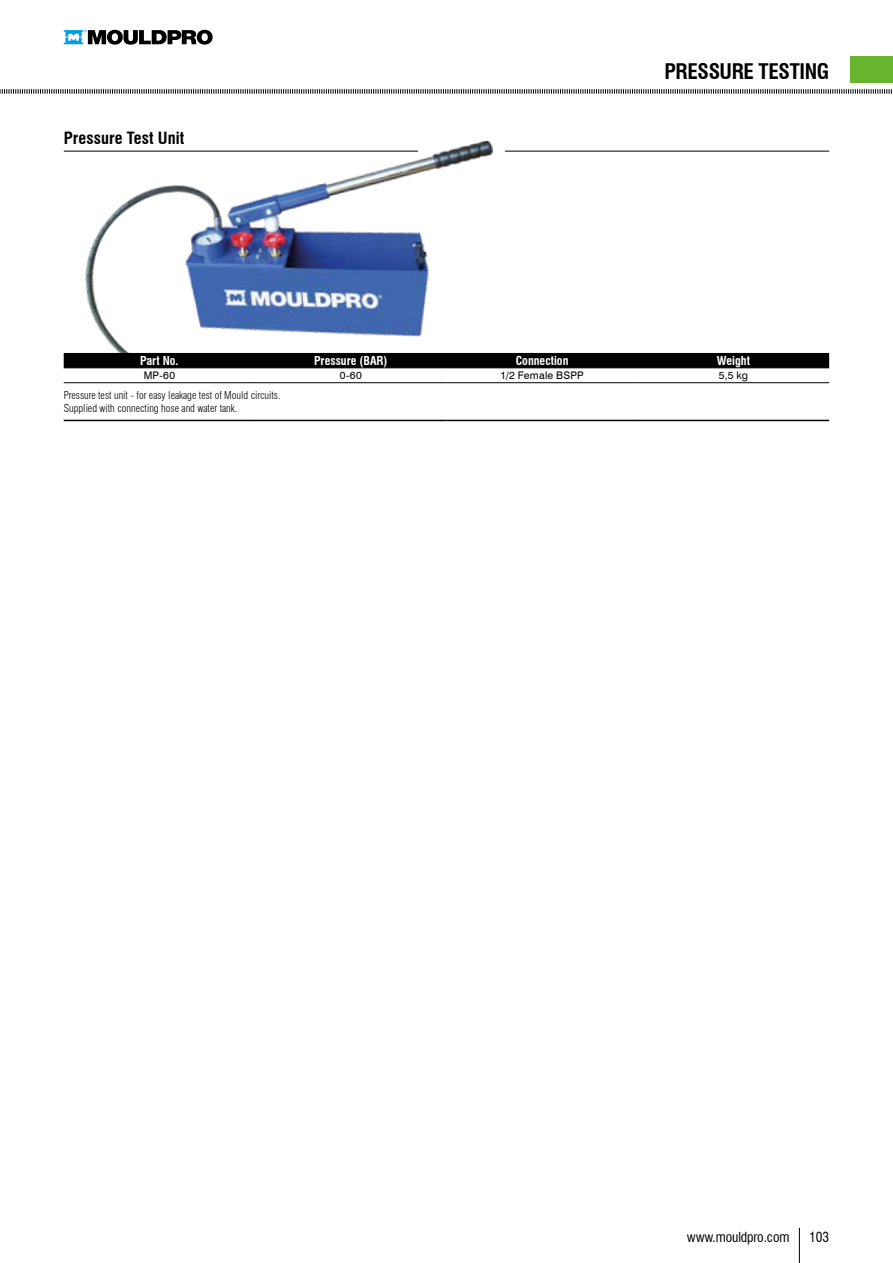
<style>
.page{position:relative;width:893px;height:1263px;background:#fff}
.page>*{position:absolute;margin:0;border:0;box-sizing:border-box;transform-origin:0 0}
.t1{font:700 condensed 21px "Swiss 721 BT";letter-spacing:-.02em;color:#000}
.t2{font:700 condensed 16.5px "Swiss 721 BT";letter-spacing:.005em;color:#000}
.t3{font:condensed 13.5px "Swiss 721 BT";letter-spacing:-.01em;color:#000}
.t4{font:700 condensed 12px "Swiss 721 BT";color:#fff}
.t5{font:300 condensed 10.5px/12.8px "Swiss 721 BT";color:#000}
.t6{font:10.5px "Swiss 721 BT";letter-spacing:.02em;color:#000}
</style>
<div class="page">
<div style="left:850px;top:57px;width:43px;height:26px;background:#69b42e"></div>
<hr style="left:799px;top:1228px;width:1px;height:35px;background:#000">
<svg style="left:0;top:89px;width:892px;height:5px"></svg>
<svg style="left:64px;top:30px;width:149px;height:15px"></svg>
<hr style="left:64px;top:151px;width:765px;height:1px;background:#000">
<img style="left:76px;top:140px;width:435px;height:213px">
<div style="left:64px;top:353px;width:765px;height:15px;background:#000"></div>
<hr style="left:64px;top:420px;width:191px;height:1px;background:#000">
<hr style="left:255px;top:420px;width:191px;height:1px;background:#000">
<hr style="left:446px;top:420px;width:192px;height:1px;background:#000">
<hr style="left:638px;top:420px;width:191px;height:1px;background:#000">
<hr style="left:64px;top:368px;width:191px;height:1px;background:#000">
<hr style="left:255px;top:368px;width:191px;height:1px;background:#000">
<hr style="left:446px;top:368px;width:192px;height:1px;background:#000">
<hr style="left:638px;top:368px;width:191px;height:1px;background:#000">
<hr style="left:64px;top:382px;width:191px;height:1px;background:#000">
<hr style="left:255px;top:382px;width:191px;height:1px;background:#000">
<hr style="left:446px;top:382px;width:192px;height:1px;background:#000">
<hr style="left:638px;top:382px;width:191px;height:1px;background:#000">
<h2 class="t2" style="left:64px;top:128px;width:122px">Pressure Test Unit</h2>
<h1 class="t1" style="left:665px;top:58px;width:166px">PRESSURE TESTING</h1>
<p class="t4" style="left:140px;top:353px;width:40px">Part No.</p>
<p class="t4" style="left:314px;top:353px;width:75px">Pressure (BAR)</p>
<p class="t4" style="left:516px;top:353px;width:54px">Connection</p>
<p class="t4" style="left:717px;top:353px;width:35px">Weight</p>
<p class="t6" style="left:144px;top:369px;width:33px">MP-60</p>
<p class="t6" style="left:340px;top:369px;width:24px">0-60</p>
<p class="t6" style="left:500px;top:369px;width:85px">1/2 Female BSPP</p>
<p class="t6" style="left:719px;top:369px;width:31px">5,5 kg</p>
<p class="t5" style="left:64px;top:389px;width:218px">Pressure test unit - for easy leakage test of Mould circuits.<br>Supplied with connecting hose and water tank.</p>
<p class="t3" style="left:687px;top:1229px;width:104px">www.mouldpro.com</p>
<p class="t3" style="left:809px;top:1229px;width:21px">103</p>
</div>
